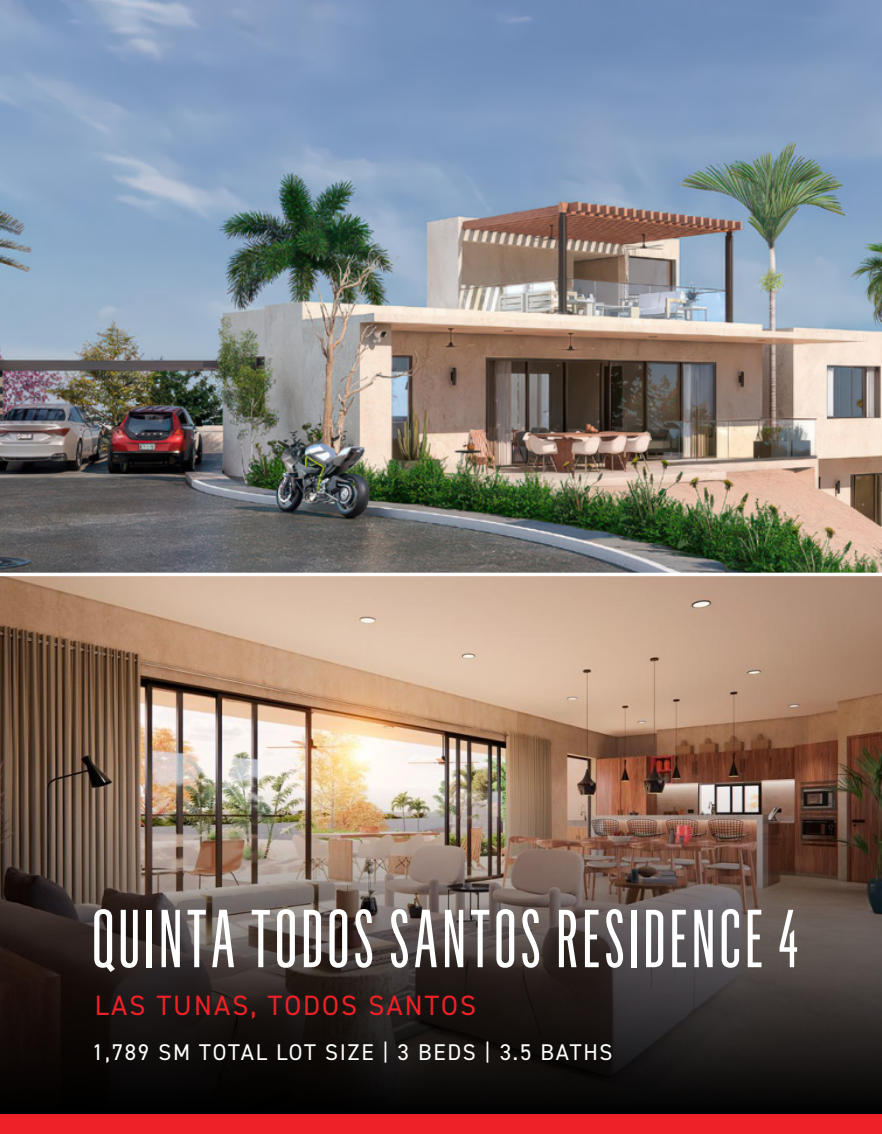
<style>
.page{position:relative;width:882px;height:1134px;background:#fff}
.page>*{position:absolute;margin:0;border:0;box-sizing:border-box;transform-origin:0 0}
.t1{font:80.5px "Flama Ultracondensed Basic";letter-spacing:.05em;color:#fff}
.t2{font:28px "DIN2014";letter-spacing:.075em;color:#ed2127}
.t3{font:22.75px "DIN2014";letter-spacing:.075em;color:#fff}
</style>
<div class="page">
<img style="left:0;top:0;width:882px;height:785px">
<img style="left:0;top:785px;width:882px;height:329px">
<div style="left:0;top:1114px;width:882px;height:20px;background:#ed2127"></div>
<hr style="left:0;top:573px;width:882px;height:3px;background:#fff">
<h1 class="t1" style="left:92px;top:890px;width:708px">QUINTA TODOS SANTOS RESIDENCE 4</h1>
<p class="t2" style="left:95px;top:987px;width:383px">LAS TUNAS, TODOS SANTOS</p>
<p class="t3" style="left:92px;top:1038px;width:522px">1,789 SM TOTAL LOT SIZE | 3 BEDS | 3.5 BATHS</p>
</div>
